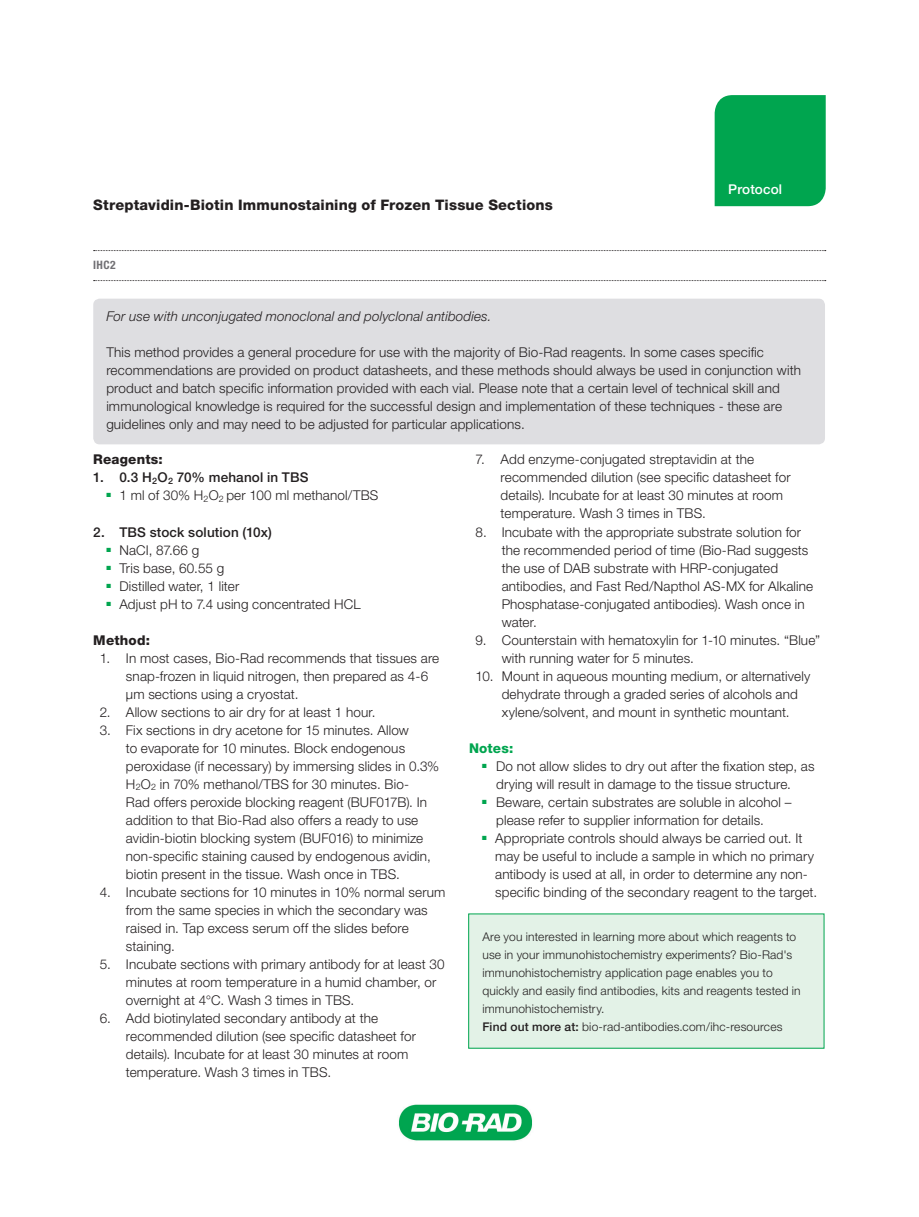
<style>
.page{position:relative;width:919px;height:1217px;background:#fff}
.page>*{position:absolute;margin:0;border:0;box-sizing:border-box;transform-origin:0 0}
._06_body{font:800 14.55px "Helvetica Neue LT Std";letter-spacing:.01em;color:#231f20}
._06_body-2{font:300 13.5px/18px "Helvetica Neue LT Std";letter-spacing:.01em;color:#231f20}
._06_body-3{font:italic 300 13.5px "Helvetica Neue LT Std";letter-spacing:.01em;color:#231f20}
.t1{font:500 13.5px "Helvetica Neue LT Std";letter-spacing:.01em;color:#231f20}
._06_body-4{font:800 13.5px "Helvetica Neue LT Std";letter-spacing:.015em;color:#231f20}
._06_body-5{font:500 13.5px "Helvetica Neue LT Std";letter-spacing:.01em;color:#fff}
._08_bullet_short{font:800 13.5px "Helvetica Neue LT Std";letter-spacing:.015em;color:#231f20}
._08_bullet_short-2{font:800 13.5px "Helvetica Neue LT Std";letter-spacing:.01em;color:#00a54f}
._06_body-6{font:300 12px/18px "Helvetica Neue LT Std";letter-spacing:.015em;color:#231f20}
._03_tn_application{font:700 condensed 11.55px "Helvetica Neue LT Std";color:#717074}
.s1{font-weight:500}
</style>
<div class="page">
<div style="left:714px;top:95px;width:111px;height:111px;background:#00a54f"></div>
<svg style="left:94px;top:250px;width:731px;height:1px"></svg>
<svg style="left:94px;top:280px;width:731px;height:1px"></svg>
<div style="left:468px;top:913px;width:356px;height:134px;background:#e3f2e7"></div>
<div style="left:93px;top:298px;width:731px;height:146px;background:#dedee1;border-radius:6px"></div>
<img style="left:398px;top:1104px;width:135px;height:37px">
<p class="_06_body" style="left:93px;top:196px;width:461px">Streptavidin-Biotin Immunostaining of Frozen Tissue Sections</p>
<p class="_03_tn_application" style="left:93px;top:258px;width:24px">IHC2</p>
<p class="_06_body-5" style="left:728px;top:181px;width:55px">Protocol</p>
<p class="_06_body-3" style="left:106px;top:307px;width:386px">For use with unconjugated monoclonal and polyclonal antibodies.</p>
<p class="_06_body-2" style="left:106px;top:342px;width:696px">This method provides a general procedure for use with the majority of Bio-Rad reagents. In some cases specific recommendations are provided on product datasheets, and these methods should always be used in conjunction with</p>
<p class="_06_body-2" style="left:106px;top:378px;width:677px">product and batch specific information provided with each vial. Please note that a certain level of technical skill and immunological knowledge is required for the successful design and implementation of these techniques - these are</p>
<p class="_06_body-2" style="left:106px;top:414px;width:420px">guidelines only and may need to be adjusted for particular applications.</p>
<p class="_06_body-4" style="left:93px;top:451px;width:71px">Reagents:</p>
<p class="t1" style="left:93px;top:469px;width:217px">1. 0.3 H<sub>2</sub>O<sub>2</sub> 70% mehanol in TBS</p>
<p class="_06_body-2" style="left:106px;top:486px;width:273px"><sup>■</sup> 1 ml of 30% H<sub>2</sub>O<sub>2</sub> per 100 ml methanol/TBS</p>
<p class="t1" style="left:93px;top:523px;width:180px">2. TBS stock solution (10x)</p>
<p class="_06_body-2" style="left:106px;top:540px;width:94px"><sup>■</sup> NaCI, 87.66 g</p>
<p class="_06_body-2" style="left:106px;top:558px;width:119px"><sup>■</sup> Tris base, 60.55 g</p>
<p class="_06_body-2" style="left:106px;top:576px;width:134px"><sup>■</sup> Distilled water, 1 liter</p>
<p class="_06_body-2" style="left:106px;top:594px;width:256px"><sup>■</sup> Adjust pH to 7.4 using concentrated HCL</p>
<p class="_08_bullet_short" style="left:93px;top:631px;width:58px">Method:</p>
<p class="_06_body-2" style="left:126px;top:648px;width:315px;text-indent:-26px">1. In most cases, Bio-Rad recommends that tissues are snap-frozen in liquid nitrogen, then prepared as 4-6 μm sections using a cryostat.</p>
<p class="_06_body-2" style="left:100px;top:702px;width:277px">2. Allow sections to air dry for at least 1 hour.</p>
<p class="_06_body-2" style="left:126px;top:720px;width:315px;text-indent:-26px">3. Fix sections in dry acetone for 15 minutes. Allow<br>to evaporate for 10 minutes. Block endogenous peroxidase (if necessary) by immersing slides in 0.3% H<sub>2</sub>O<sub>2</sub> in 70% methanol/TBS for 30 minutes. Bio-<br>Rad offers peroxide blocking reagent (BUF017B). In addition to that Bio-Rad also offers a ready to use avidin-biotin blocking system (BUF016) to minimize non-specific staining caused by endogenous avidin, biotin present in the tissue. Wash once in TBS.</p>
<p class="_06_body-2" style="left:126px;top:882px;width:321px;text-indent:-26px">4. Incubate sections for 10 minutes in 10% normal serum from the same species in which the secondary was raised in. Tap excess serum off the slides before staining.</p>
<p class="_06_body-2" style="left:126px;top:954px;width:320px;text-indent:-26px">5. Incubate sections with primary antibody for at least 30 minutes at room temperature in a humid chamber, or overnight at 4°C. Wash 3 times in TBS.</p>
<p class="_06_body-2" style="left:126px;top:1008px;width:291px;text-indent:-26px">6. Add biotinylated secondary antibody at the recommended dilution (see specific datasheet for details). Incubate for at least 30 minutes at room temperature. Wash 3 times in TBS.</p>
<p class="_06_body-2" style="left:500px;top:450px;width:291px;text-indent:-25px">7. Add enzyme-conjugated streptavidin at the recommended dilution (see specific datasheet for details). Incubate for at least 30 minutes at room temperature. Wash 3 times in TBS.</p>
<p class="_06_body-2" style="left:501px;top:522px;width:313px;text-indent:-26px">8. Incubate with the appropriate substrate solution for the recommended period of time (Bio-Rad suggests the use of DAB substrate with HRP-conjugated antibodies, and Fast Red/Napthol AS-MX for Alkaline Phosphatase-conjugated antibodies). Wash once in water.</p>
<p class="_06_body-2" style="left:501px;top:630px;width:320px;text-indent:-26px">9. Counterstain with hematoxylin for 1-10 minutes. “Blue” with running water for 5 minutes.</p>
<p class="_06_body-2" style="left:501px;top:666px;width:310px;text-indent:-26px">10. Mount in aqueous mounting medium, or alternatively dehydrate through a graded series of alcohols and xylene/solvent, and mount in synthetic mountant.</p>
<p class="_08_bullet_short-2" style="left:469px;top:739px;width:46px">Notes:</p>
<p class="_06_body-2" style="left:496px;top:756px;width:320px;text-indent:-14px"><sup>■</sup> Do not allow slides to dry out after the fixation step, as drying will result in damage to the tissue structure.</p>
<p class="_06_body-2" style="left:496px;top:792px;width:297px;text-indent:-14px"><sup>■</sup> Beware, certain substrates are soluble in alcohol – please refer to supplier information for details.</p>
<p class="_06_body-2" style="left:495px;top:828px;width:323px;text-indent:-13px"><sup>■</sup> Appropriate controls should always be carried out. It may be useful to include a sample in which no primary antibody is used at all, in order to determine any non&shy;specific binding of the secondary reagent to the target.</p>
<p class="_06_body-6" style="left:482px;top:926px;width:320px">Are you interested in learning more about which reagents to use in your immunohistochemistry experiments? Bio-Rad's immunohistochemistry application page enables you to quickly and easily find antibodies, kits and reagents tested in immunohistochemistry.</p>
<p class="_06_body-6" style="left:482px;top:1016px;width:302px"><span class="s1">Find out more at:</span> bio-rad-antibodies.com/ihc-resources</p>
</div>
